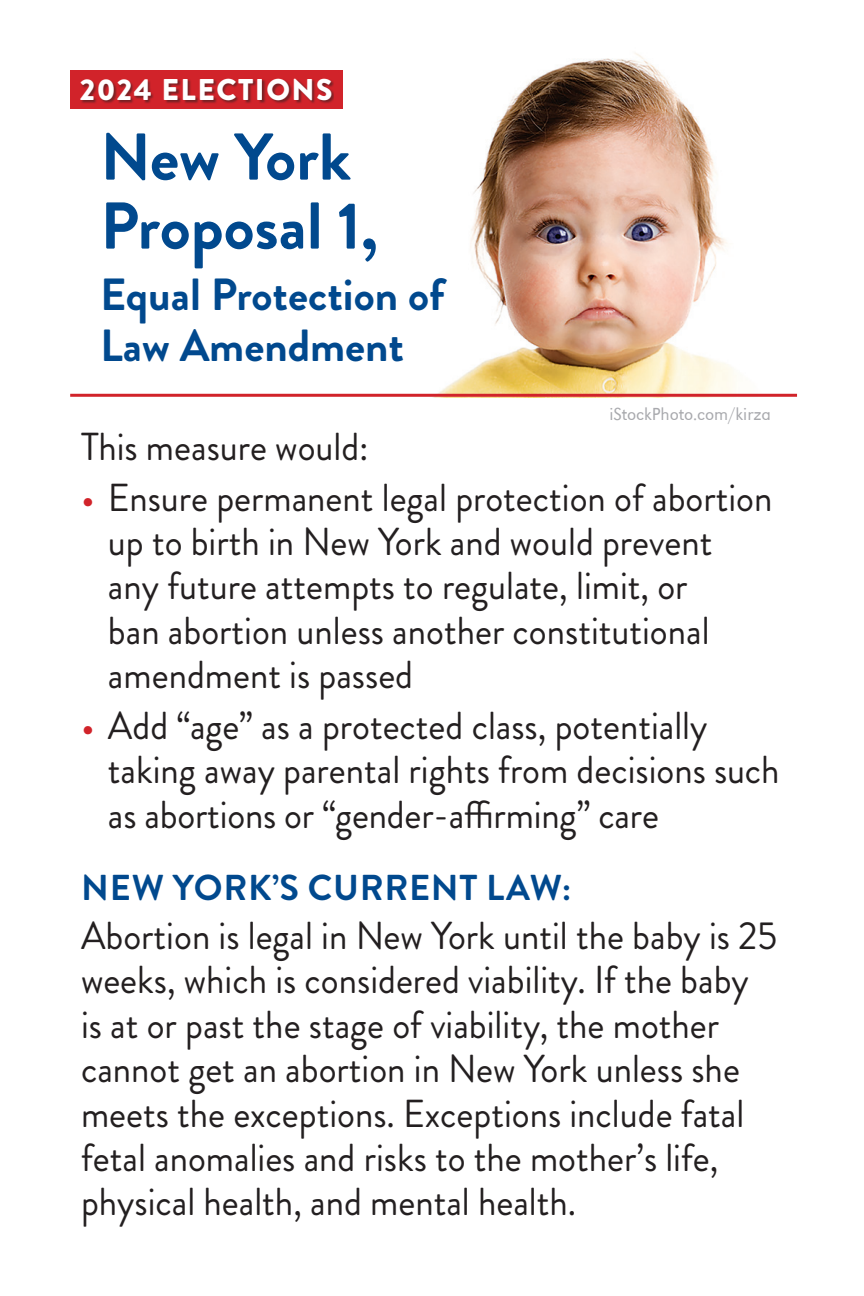
<style>
.page{position:relative;width:864px;height:1296px;background:#fff}
.page>*{position:absolute;margin:0;border:0;box-sizing:border-box;transform-origin:0 0}
.t1{font:700 66px/69px "Brandon Grotesque";color:#01498e}
.t2{font:700 45px/51px "Brandon Grotesque";color:#01498e}
.t3{font:39px/44.4px "Brandon Grotesque";color:#231f20;scale:.95 1}
.t4{font:700 36px "Brandon Grotesque";letter-spacing:.02em;color:#01498e}
.t5{font:900 30px "Brandon Grotesque";letter-spacing:.05em;color:#fff}
.t6{font:300 18px "URW Grotesk T";color:#a8a9ad}
.s1{color:#d1232a}
</style>
<div class="page">
<img style="left:366px;top:53px;width:431px;height:341px">
<hr style="left:70px;top:394px;width:727px;height:3px;background:#d1232a">
<div style="left:70px;top:70px;width:272px;height:39px;background:#d1232a"></div>
<div style="left:80px;top:79px;width:254px;height:25px;background:#231f20;opacity:.5"></div>
<p class="t5" style="left:80px;top:68px;width:254px">2024 ELECTIONS</p>
<h1 class="t1" style="left:100px;top:123px;width:279px">New York<br>Proposal 1,</h1>
<p class="t2" style="left:100px;top:270px;width:346px">Equal Protection of<br>Law Amendment</p>
<p class="t6" style="left:609px;top:404px;width:163px">iStockPhoto.com/kirza</p>
<p class="t3" style="left:81px;top:425px;width:304px">This measure would:</p>
<p class="t3" style="left:108px;top:476px;width:701px;text-indent:-27px"><span class="s1">•</span> Ensure permanent legal protection of abortion up to birth in New York and would prevent any future attempts to regulate, limit, or<br>ban abortion unless another constitutional amendment is passed</p>
<p class="t3" style="left:108px;top:704px;width:708px;text-indent:-27px"><span class="s1">•</span> Add “age” as a protected class, potentially taking away parental rights from decisions such as abortions or “gender-affirming” care</p>
<p class="t4" style="left:81px;top:863px;width:492px">NEW YORK’S CURRENT LAW:</p>
<p class="t3" style="left:81px;top:914px;width:734px">Abortion is legal in New York until the baby is 25 weeks, which is considered viability. If the baby is at or past the stage of viability, the mother cannot get an abortion in New York unless she meets the exceptions. Exceptions include fatal fetal anomalies and risks to the mother’s life, physical health, and mental health.</p>
</div>
